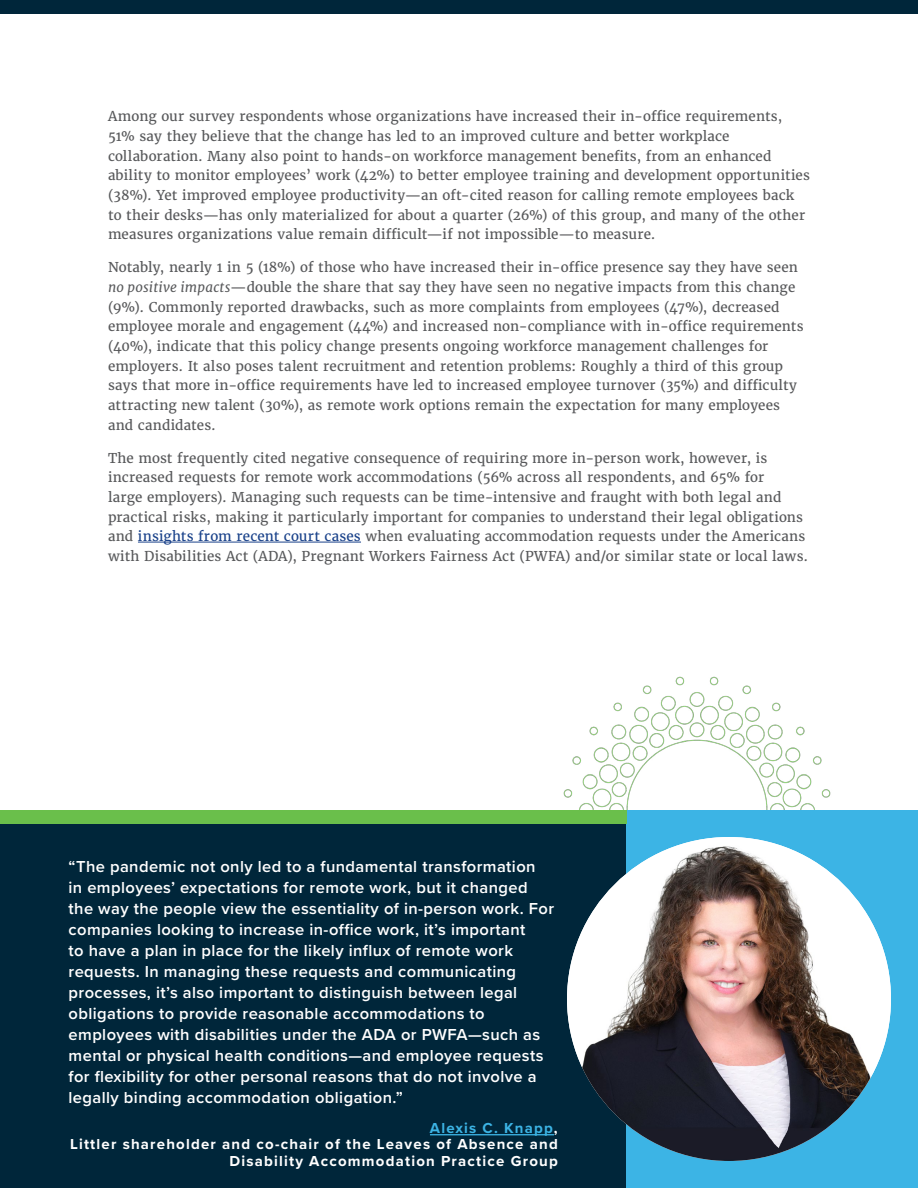
<style>
.page{position:relative;width:918px;height:1188px;background:#fff}
.page>*{position:absolute;margin:0;border:0;box-sizing:border-box;transform-origin:0 0}
.t1{font:600 16.5px/21px "Proxima Nova";letter-spacing:.025em;color:#fff}
.t2{font:700 15px/16.5px "Proxima Nova";letter-spacing:.08em;color:#fff;text-align:right}
.t3{font:13.5px/19.6px "Merriweather";letter-spacing:.01em;color:#58595b}
.s1{font-style:italic}
.s2{color:#1a428a}
.s3{color:#3cb4e5}
</style>
<div class="page">
<div style="left:0;top:0;width:702px;height:14px;background:#00263a"></div>
<div style="left:702px;top:0;width:216px;height:14px;background:#00263a"></div>
<img style="left:563px;top:676px;width:268px;height:134px">
<div style="left:0;top:810px;width:918px;height:378px;background:#00263a"></div>
<hr style="left:430px;top:1134px;width:124px;height:1px;background:#3cb4e5">
<div style="left:626px;top:810px;width:292px;height:378px;background:#3cb4e5"></div>
<img style="left:567px;top:837px;width:324px;height:324px;border-radius:162px">
<hr style="left:138px;top:542px;width:223px;height:1px;background:#1a428a">
<div style="left:0;top:810px;width:626px;height:14px;background:#6abf4b"></div>
<p class="t3" style="left:108px;top:107px;width:704px">Among our survey respondents whose organizations have increased their in-office requirements, 51% say they believe that the change has led to an improved culture and better workplace collaboration. Many also point to hands-on workforce management benefits, from an enhanced ability to monitor employees’ work (42%) to better employee training and development opportunities (38%). Yet improved employee productivity—an oft-cited reason for calling remote employees back to their desks—has only materialized for about a quarter (26%) of this group, and many of the other measures organizations value remain difficult—if not impossible—to measure.</p>
<p class="t3" style="left:108px;top:258px;width:697px">Notably, nearly 1 in 5 (18%) of those who have increased their in-office presence say they have seen <span class="s1">no positive impacts</span>—double the share that say they have seen no negative impacts from this change (9%). Commonly reported drawbacks, such as more complaints from employees (47%), decreased employee morale and engagement (44%) and increased non-compliance with in-office requirements (40%), indicate that this policy change presents ongoing workforce management challenges for employers. It also poses talent recruitment and retention problems: Roughly a third of this group says that more in-office requirements have led to increased employee turnover (35%) and difficulty attracting new talent (30%), as remote work options remain the expectation for many employees and candidates.</p>
<p class="t3" style="left:108px;top:448px;width:702px">The most frequently cited negative consequence of requiring more in-person work, however, is increased requests for remote work accommodations (56% across all respondents, and 65% for<br>large employers). Managing such requests can be time-intensive and fraught with both legal and practical risks, making it particularly important for companies to understand their legal obligations and <span class="s2">insights from recent court cases</span> when evaluating accommodation requests under the Americans with Disabilities Act (ADA), Pregnant Workers Fairness Act (PWFA) and/or similar state or local laws.</p>
<p class="t1" style="left:69px;top:855px;width:487px">“The pandemic not only led to a fundamental transformation<br>in employees’ expectations for remote work, but it changed the way the people view the essentiality of in-person work. For companies looking to increase in-office work, it’s important<br>to have a plan in place for the likely influx of remote work requests. In managing these requests and communicating processes, it’s also important to distinguish between legal obligations to provide reasonable accommodations to employees with disabilities under the ADA or PWFA—such as mental or physical health conditions—and employee requests for flexibility for other personal reasons that do not involve a legally binding accommodation obligation.”</p>
<p class="t2" style="left:70px;top:1119px;width:489px"><span class="s3">Alexis C. Knapp</span>,<br>Littler shareholder and co-chair of the Leaves of Absence and<br>Disability Accommodation Practice Group</p>
</div>
